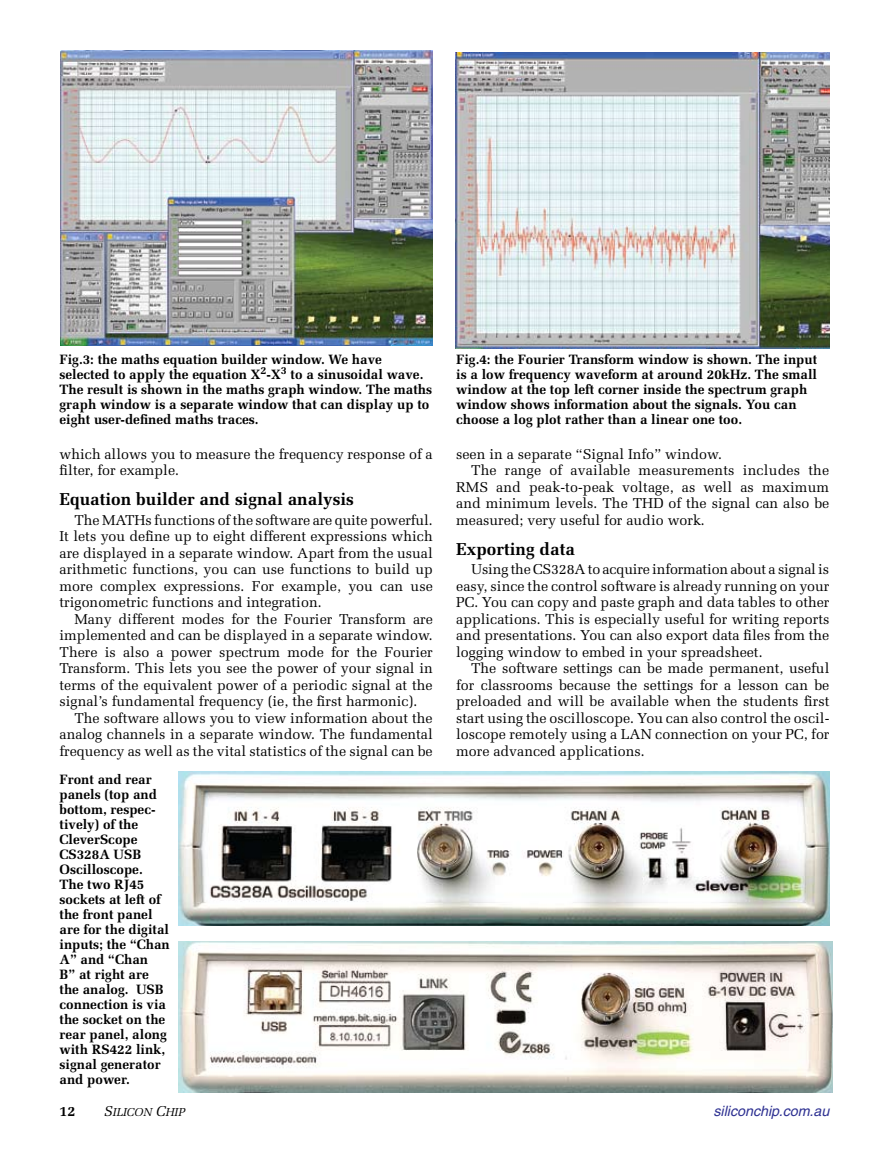
<style>
.page{position:relative;width:872px;height:1170px;background:#fff}
.page>*{position:absolute;margin:0;border:0;box-sizing:border-box;transform-origin:0 0}
.t1{font:700 17.25px "Melior";color:#000}
.t2{font:14.25px/16.5px "Melior";color:#000;text-align:justify}
.t3{font:italic 14.25px "Helvetica";color:#2e3192}
.t4{font:700 14.25px "Melior";color:#000}
.t5{font:700 13.5px/15px "Melior";color:#000}
.t6{font:11.4px "Melior Italic SC800";color:#000}
.s1{font-family:"Melior";font-style:italic;font-size:14.25px}
</style>
<div class="page">
<img style="left:455px;top:52px;width:374px;height:296px">
<img style="left:60px;top:50px;width:372px;height:295px">
<img style="left:179px;top:941px;width:654px;height:151px">
<img style="left:179px;top:771px;width:650px;height:154px">
<p class="t5" style="left:60px;top:351px;width:374px">Fig.3: the maths equation builder window. We have selected to apply the equation X<sup>2</sup>-X<sup>3</sup> to a sinusoidal wave.<br>The result is shown in the maths graph window. The maths graph window is a separate window that can display up to eight user-defined maths traces.</p>
<p class="t5" style="left:456px;top:351px;width:362px">Fig.4: the Fourier Transform window is shown. The input is a low frequency waveform at around 20kHz. The small window at the top left corner inside the spectrum graph window shows information about the signals. You can choose a log plot rather than a linear one too.</p>
<p class="t2" style="left:60px;top:445px;width:375px">which allows you to measure the frequency response of a filter, for example.</p>
<p class="t1" style="left:60px;top:488px;width:296px">Equation builder and signal analysis</p>
<p class="t2" style="left:60px;top:511px;width:375px;text-indent:15px">The MATHs functions of the software are quite powerful.<br>It lets you define up to eight different expressions which are displayed in a separate window. Apart from the usual arithmetic functions, you can use functions to build up more complex expressions. For example, you can use trigonometric functions and integration.</p>
<p class="t2" style="left:60px;top:610px;width:375px;text-indent:15px">Many different modes for the Fourier Transform are implemented and can be displayed in a separate window.<br>There is also a power spectrum mode for the Fourier Transform. This lets you see the power of your signal in terms of the equivalent power of a periodic signal at the signal’s fundamental frequency (ie, the first harmonic).</p>
<p class="t2" style="left:60px;top:709px;width:375px;text-indent:15px">The software allows you to view information about the analog channels in a separate window. The fundamental frequency as well as the vital statistics of the signal can be</p>
<p class="t5" style="left:60px;top:771px;width:112px">Front and rear panels (top and bottom, respec&shy;tively) of the<br>CleverScope<br>CS328A USB<br>Oscilloscope.<br>The two RJ45 sockets at left of the front panel are for the digital inputs; the “Chan<br>A” and “Chan<br>B” at right are the analog. USB connection is via the socket on the rear panel, along with RS422 link, signal generator and power.</p>
<p class="t2" style="left:456px;top:445px;width:267px">seen in a separate “Signal Info” window.</p>
<p class="t2" style="left:471px;top:462px;width:360px">The range of available measurements includes the</p>
<p class="t2" style="left:456px;top:478px;width:374px">RMS and peak-to-peak voltage, as well as maximum</p>
<p class="t2" style="left:456px;top:495px;width:375px">and minimum levels. The THD of the signal can also be</p>
<p class="t2" style="left:456px;top:511px;width:250px">measured; very useful for audio work.</p>
<p class="t1" style="left:456px;top:538px;width:120px">Exporting data</p>
<p class="t2" style="left:456px;top:561px;width:375px;text-indent:15px">Using the CS328A to acquire information about a signal is easy, since the control software is already running on your PC. You can copy and paste graph and data tables to other applications. This is especially useful for writing reports and presentations. You can also export data files from the logging window to embed in your spreadsheet.</p>
<p class="t2" style="left:456px;top:660px;width:375px;text-indent:15px">The software settings can be made permanent, useful for classrooms because the settings for a lesson can be preloaded and will be available when the students first start using the oscilloscope. You can also control the oscil&shy;loscope remotely using a LAN connection on your PC, for more advanced applications.</p>
<p class="t4" style="left:60px;top:1101px;width:17px">12</p>
<p class="t6" style="left:104px;top:1104px;width:83px"><span class="s1">S</span>ILICON <span class="s1">C</span>HIP</p>
<p class="t3" style="left:713px;top:1102px;width:117px">siliconchip.com.au</p>
</div>
